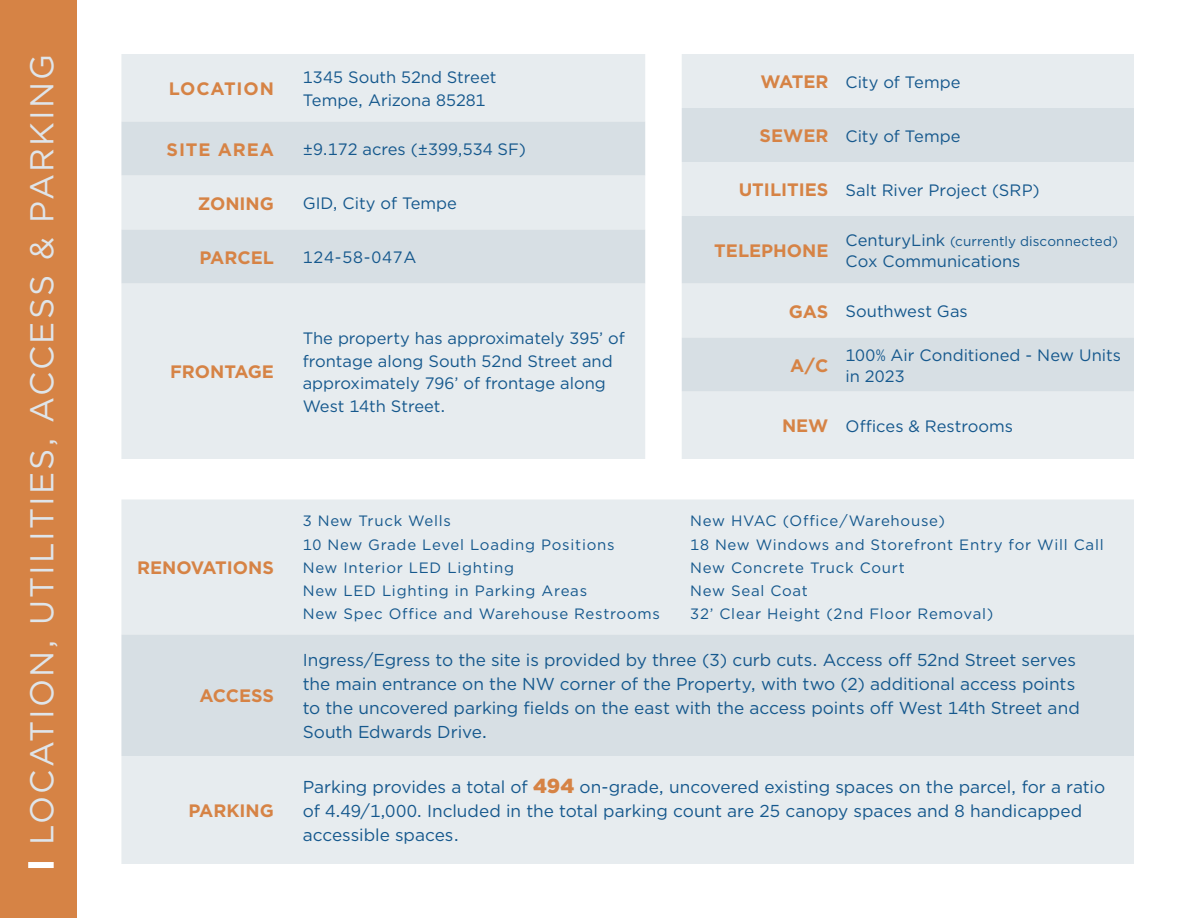
<style>
.page{position:relative;width:1188px;height:918px;background:#fff}
.page>*{position:absolute;margin:0;border:0;box-sizing:border-box;transform-origin:0 0}
.t1{font:33px "Gotham";letter-spacing:.065em;color:#dfe5ea}
.t2{font:700 18px "Gotham";color:#d68345}
.t3{font:700 18px "Gotham";letter-spacing:.05em;color:#d68345}
.t4{font:17.25px/24px "Gotham";color:#15588d}
.t5{font:16.5px/22.5px "Gotham";color:#15588d}
.t6{font:16.5px "Gotham";letter-spacing:.05em;color:#15588d}
.t7{font:15px/23.2px "Gotham";letter-spacing:.05em;color:#15588d}
.t8{font:13.5px "Gotham";letter-spacing:.01em;color:#15588d}
.s1{font-weight:700;font-size:18px;color:#d68345}
.s2{font-size:16.5px}
.s3{font-size:18px}
.s4{font-weight:900;font-size:20.25px;color:#d68345}
</style>
<div class="page">
<div style="left:121px;top:54px;width:524px;height:405px;background:#e7ecef"></div>
<svg style="left:121px;top:122px;width:524px;height:162px;background:#dce3e7"></svg>
<div style="left:682px;top:54px;width:452px;height:405px;background:#e7ecef"></div>
<svg style="left:682px;top:108px;width:452px;height:284px;background:#dde4e8"></svg>
<div style="left:0;top:0;width:76px;height:918px;background:#d68345"></div>
<div style="left:28px;top:862px;width:26px;height:6px;background:#fff"></div>
<div style="left:121px;top:500px;width:1013px;height:364px;background:#e7ecef"></div>
<div style="left:121px;top:634px;width:1013px;height:122px;background:#d7dfe4"></div>
<p class="t1" style="left:21px;top:845px;width:793px;rotate:-90deg">LOCATION, UTILITIES, ACCESS &amp; PARKING</p>
<p class="t3" style="left:169px;top:77px;width:107px">LOCATION</p>
<p class="t5" style="left:303px;top:66px;width:195px">1345 South 52nd Street<br>Tempe, Arizona 85281</p>
<p class="t3" style="left:167px;top:137px;width:109px">SITE AREA</p>
<p class="t5" style="left:303px;top:138px;width:225px">±9.172 acres (±399,534 SF)</p>
<p class="t2" style="left:198px;top:191px;width:78px">ZONING</p>
<p class="t5" style="left:303px;top:192px;width:156px">GID, City of Tempe</p>
<p class="t2" style="left:200px;top:245px;width:76px">PARCEL</p>
<p class="t6" style="left:303px;top:247px;width:115px">124-58-047A</p>
<p class="t2" style="left:170px;top:360px;width:105px">FRONTAGE</p>
<p class="t5" style="left:303px;top:327px;width:324px">The property has approximately 395’ of frontage along South 52nd Street and approximately 796’ of frontage along<br>West 14th Street.</p>
<p class="t5" style="left:761px;top:70px;width:201px"><span class="s1">WATER</span> City of Tempe</p>
<p class="t5" style="left:760px;top:124px;width:202px"><span class="s1">SEWER</span> City of Tempe</p>
<p class="t5" style="left:739px;top:178px;width:302px"><span class="s1">UTILITIES</span> Salt River Project (SRP)</p>
<p class="t8" style="left:846px;top:232px;width:274px"><span class="s2">CenturyLink</span> (currently disconnected)</p>
<p class="t5" style="left:846px;top:249px;width:176px">Cox Communications</p>
<p class="t5" style="left:789px;top:300px;width:181px"><span class="s1">GAS</span> Southwest Gas</p>
<p class="t2" style="left:790px;top:353px;width:40px">A/C</p>
<p class="t5" style="left:846px;top:344px;width:277px;line-height:21px">100% Air Conditioned - New Units in 2023</p>
<p class="t5" style="left:782px;top:414px;width:233px"><span class="s1">NEW</span> Offices &amp; Restrooms</p>
<p class="t2" style="left:714px;top:239px;width:116px">TELEPHONE</p>
<p class="t2" style="left:137px;top:556px;width:138px">RENOVATIONS</p>
<p class="t2" style="left:199px;top:684px;width:76px">ACCESS</p>
<p class="t2" style="left:188px;top:799px;width:87px">PARKING</p>
<p class="t7" style="left:303px;top:509px;width:359px">3 New Truck Wells<br>10 New Grade Level Loading Positions<br>New Interior LED Lighting<br>New LED Lighting in Parking Areas<br>New Spec Office and Warehouse Restrooms</p>
<p class="t7" style="left:690px;top:509px;width:415px">New HVAC (Office/Warehouse)<br>18 New Windows and Storefront Entry for Will Call<br>New Concrete Truck Court<br>New Seal Coat<br>32’ Clear Height (2nd Floor Removal)</p>
<p class="t4" style="left:303px;top:648px;width:779px">Ingress/Egress to the site is provided by three (3) curb cuts. Access off 52nd Street serves the main entrance on the NW corner of the Property, with two (2) additional access points to the uncovered parking fields on the east with the access points off West 14th Street and South Edwards Drive<span class="s3">.</span></p>
<p class="t4" style="left:303px;top:775px;width:804px">Parking provides a total of <span class="s4">494</span> on-grade, uncovered existing spaces on the parcel, for a ratio of 4.49/1,000. Included in the total parking count are 25 canopy spaces and 8 handicapped accessible spaces.</p>
</div>
